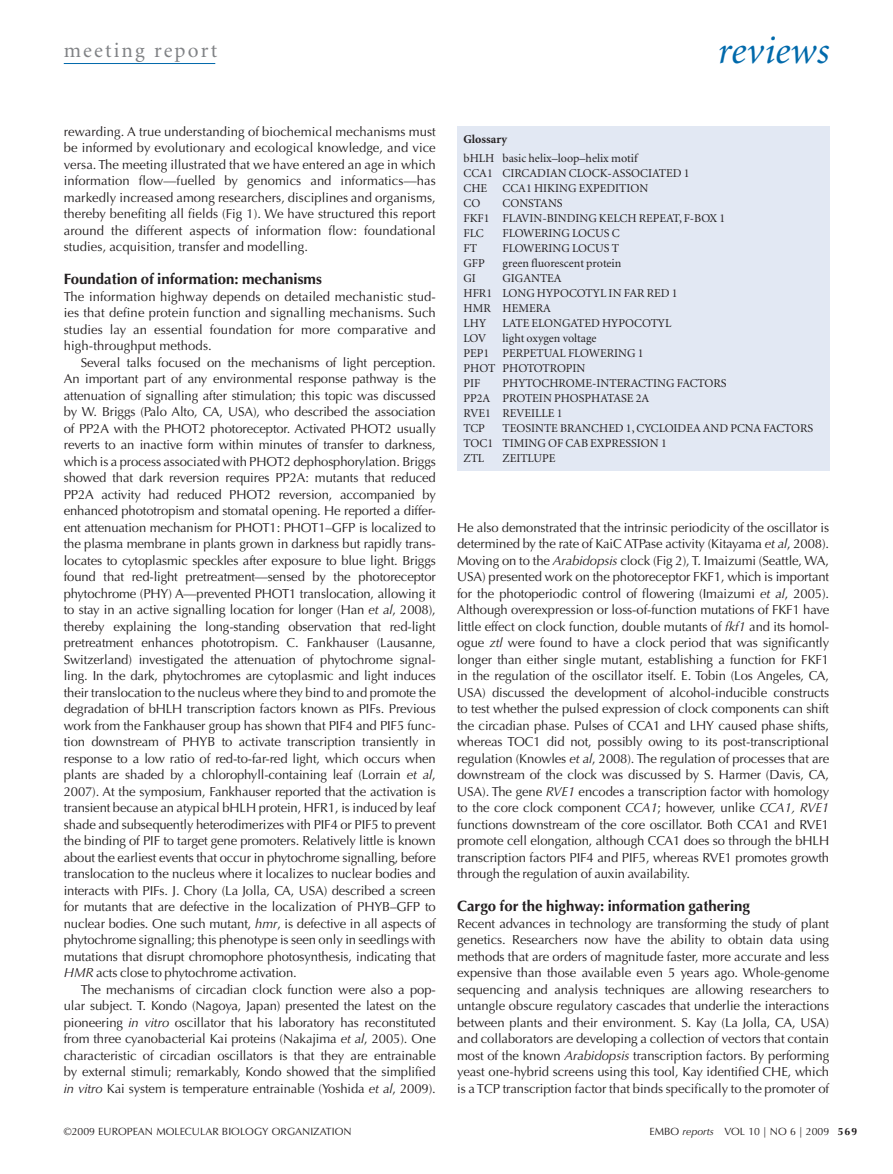
<style>
.page{position:relative;width:893px;height:1174px;background:#fff}
.page>*{position:absolute;margin:0;border:0;box-sizing:border-box;transform-origin:0 0}
.t1{font:italic 39px "Minion";letter-spacing:.01em;color:#0069ab}
.t2{font:21px "Minion";letter-spacing:.1em;color:#808285}
.Crosshead{font:700 15px "Optima";color:#231f20}
.Body_indent{font:13.05px/16.5px "Optima";letter-spacing:-.01em;color:#231f20;text-align:justify}
.Body{font:13.05px/16.5px "Optima";letter-spacing:-.005em;color:#231f20;text-align:justify}
.Box_body{font:12px "Minion";color:#231f20}
.Box_head{font:700 12px "Minion";color:#231f20}
.t3{font:10.5px "Optima";color:#231f20}
.t4{font:700 10.5px "Optima";color:#231f20}
.s1{font-style:italic}
</style>
<div class="page">
<hr style="left:64px;top:63px;width:151px;height:1px;background:#0069ab">
<div style="left:457px;top:126px;width:372px;height:345px;background:#e2e8f3"></div>
<p class="t2" style="left:64px;top:40px;width:155px">meeting report</p>
<p class="t1" style="left:718px;top:32px;width:113px">reviews</p>
<p class="Body_indent" style="left:64px;top:123px;width:374px">rewarding. A true understanding of biochemical mechanisms must be informed by evolutionary and ecological knowledge, and vice versa. The meeting illustrated that we have entered an age in which information flow—fuelled by genomics and informatics—has markedly increased among researchers, disciplines and organisms, thereby benefiting all fields (Fig 1). We have structured this report around the different aspects of information flow: foundational studies, acquisition, transfer and modelling.</p>
<p class="Crosshead" style="left:64px;top:270px;width:260px">Foundation of information: mechanisms</p>
<p class="Body" style="left:64px;top:288px;width:374px">The information highway depends on detailed mechanistic stud&shy;ies that define protein function and signalling mechanisms. Such studies lay an essential foundation for more comparative and high-throughput methods.</p>
<p class="Body_indent" style="left:64px;top:354px;width:374px;text-indent:17px">Several talks focused on the mechanisms of light perception.<br>An important part of any environmental response pathway is the attenuation of signalling after stimulation; this topic was discussed by W. Briggs (Palo Alto, CA, U SA), who described the association of PP2A with the PHOT2 photoreceptor. Activated PHOT2 usually reverts to an inactive form within minutes of transfer to darkness, which is a process associated with PHOT2 dephosphorylation. Briggs showed that dark reversion requires PP2A: mutants that reduced PP2A activity had reduced PHOT2 reversion, accompanied by enhanced phototropism and stomatal opening. He reported a differ&shy;ent attenuation mechanism for PHOT1: PHOT1–GFP is localized to the plasma membrane in plants grown in darkness but rapidly trans&shy;locates to cytoplasmic speckles after exposure to blue light. Briggs found that red-light pretreatment—sensed by the photoreceptor phytochrome (PHY) A—prevented PHOT1 translocation, allowing it to stay in an active signalling location for longer (Han <span class="s1">et al</span>, 2008), thereby explaining the long-standing observation that red-light pretreatment enhances phototropism. C. Fankhauser (Lausanne, Switzerland) investigated the attenuation of phytochrome signal&shy;ling. I n the dark, phytochromes are cytoplasmic and light induces their translocation to the nucleus where they bind to and promote the degradation of bHLH transcription factors known as PI Fs. Previous work from the Fankhauser group has shown that PI F4 and PI F5 func&shy;tion downstream of PHYB to activate transcription transiently in response to a low ratio of red-to-far-red light, which occurs when plants are shaded by a chlorophyll-containing leaf (Lorrain <span class="s1">et al</span>, 2007). At the symposium, Fankhauser reported that the activation is transient because an atypical bHLH protein, HFR1, is induced by leaf shade and subsequently heterodimerizes with PI F4 or PI F5 to prevent the binding of PI F to target gene promoters. Relatively little is known about the earliest events that occur in phytochrome signalling, before translocation to the nucleus where it localizes to nuclear bodies and interacts with PI Fs. J. Chory (La Jolla, CA, U SA) described a screen for mutants that are defective in the localization of PHYB–GFP to nuclear bodies. One such mutant, <span class="s1">hmr</span>, is defective in all aspects of phytochrome signalling; this phenotype is seen only in seedlings with mutations that disrupt chromophore photosynthesis, indicating that <span class="s1">HMR</span> acts close to phytochrome activation.</p>
<p class="Body_indent" style="left:64px;top:981px;width:374px;text-indent:17px">The mechanisms of circadian clock function were also a pop&shy;ular subject. T. Kondo (Nagoya, Japan) presented the latest on the pioneering <span class="s1">in vitro</span> oscillator that his laboratory has reconstituted from three cyanobacterial Kai proteins (Nakajima <span class="s1">et al</span>, 2005). One characteristic of circadian oscillators is that they are entrainable by external stimuli; remarkably, Kondo showed that the simplified <span class="s1">in vitro</span> Kai system is temperature entrainable (Yoshida <span class="s1">et al</span>, 2009).</p>
<p class="Box_head" style="left:463px;top:133px;width:45px">Glossary</p>
<p class="Box_body" style="left:463px;top:152px;width:176px">bHLH basic helix–loop–helix motif</p>
<p class="Box_body" style="left:463px;top:167px;width:227px">CCA1 CIRCADIAN CLOCK-ASSOCIATED 1</p>
<p class="Box_body" style="left:463px;top:182px;width:25px">CHE</p>
<p class="Box_body" style="left:502px;top:182px;width:147px">CCA1 HIKING EXPEDITION</p>
<p class="Box_body" style="left:463px;top:197px;width:18px">CO</p>
<p class="Box_body" style="left:502px;top:197px;width:62px">CONSTANS</p>
<p class="Box_body" style="left:463px;top:212px;width:263px">FKF1 FLAVIN-BINDING KELCH REPEAT, F-BOX 1</p>
<p class="Box_body" style="left:463px;top:227px;width:22px">FLC</p>
<p class="Box_body" style="left:502px;top:227px;width:119px">FLOWERING LOCUS C</p>
<p class="Box_body" style="left:463px;top:242px;width:15px">FT</p>
<p class="Box_body" style="left:502px;top:242px;width:118px">FLOWERING LOCUS T</p>
<p class="Box_body" style="left:463px;top:257px;width:23px">GFP</p>
<p class="Box_body" style="left:502px;top:257px;width:120px">green fluorescent protein</p>
<p class="Box_body" style="left:463px;top:272px;width:14px">GI</p>
<p class="Box_body" style="left:502px;top:272px;width:61px">GIGANTEA</p>
<p class="Box_body" style="left:463px;top:287px;width:216px">HFR1 LONG HYPOCOTYL IN FAR RED 1</p>
<p class="Box_body" style="left:463px;top:302px;width:89px">HMR HEMERA</p>
<p class="Box_body" style="left:463px;top:317px;width:24px">LHY</p>
<p class="Box_body" style="left:502px;top:317px;width:170px">LATE ELONGATED HYPOCOTYL</p>
<p class="Box_body" style="left:463px;top:332px;width:24px">LOV</p>
<p class="Box_body" style="left:502px;top:332px;width:96px">light oxygen voltage</p>
<p class="Box_body" style="left:463px;top:347px;width:181px">PEP1 PERPETUAL FLOWERING 1</p>
<p class="Box_body" style="left:463px;top:362px;width:124px">PHOT PHOTOTROPIN</p>
<p class="Box_body" style="left:463px;top:377px;width:18px">PIF</p>
<p class="Box_body" style="left:502px;top:377px;width:226px">PHYTOCHROME-INTERACTING FACTORS</p>
<p class="Box_body" style="left:463px;top:392px;width:187px">PP2A PROTEIN PHOSPHATASE 2A</p>
<p class="Box_body" style="left:463px;top:407px;width:100px">RVE1 REVEILLE 1</p>
<p class="Box_body" style="left:463px;top:422px;width:23px">TCP</p>
<p class="Box_body" style="left:502px;top:422px;width:312px">TEOSINTE BRANCHED 1, CYCLOIDEA AND PCNA FACTORS</p>
<p class="Box_body" style="left:463px;top:437px;width:205px">TOC1 TIMING OF CAB EXPRESSION 1</p>
<p class="Box_body" style="left:463px;top:452px;width:22px">ZTL</p>
<p class="Box_body" style="left:502px;top:452px;width:54px">ZEITLUPE</p>
<p class="Body_indent" style="left:457px;top:519px;width:374px">He also demonstrated that the intrinsic periodicity of the oscillator is determined by the rate of KaiC ATPase activity (Kitayama <span class="s1">et al</span>, 2008).<br>Moving on to the <span class="s1">Arabidopsis</span> clock (Fig 2), T. I maizumi (Seattle, WA, U SA) presented work on the photoreceptor FKF1, which is important for the photoperiodic control of flowering (I maizumi <span class="s1">et al</span>, 2005).<br>Although overexpression or loss-of-function mutations of FKF1 have little effect on clock function, double mutants of <span class="s1">fkf1</span> and its homol&shy;ogue <span class="s1">ztl</span> were found to have a clock period that was significantly longer than either single mutant, establishing a function for FKF1 in the regulation of the oscillator itself. E. Tobin (Los Angeles, CA, USA) discussed the development of alcohol-inducible constructs to test whether the pulsed expression of clock components can shift the circadian phase. Pulses of CCA</p>
<p class="Body_indent" style="left:457px;top:717px;width:374px;text-indent:196px">1 and LHY caused phase shifts, whereas TOC1 did not, possibly owing to its post-transcriptional regulation (Knowles <span class="s1">et al</span>, 2008). The regulation of processes that are downstream of the clock was discussed by S. Harmer (Davis, CA, U SA). The gene <span class="s1">RVE1</span> encodes a transcription factor with homology to the core clock component <span class="s1">CCA1</span>; however, unlike <span class="s1">CCA1, RVE1 </span>functions downstream of the core oscillator. Both CCA</p>
<p class="Body_indent" style="left:763px;top:816px;width:68px">1 and RVE1</p>
<p class="Body_indent" style="left:457px;top:833px;width:374px;text-indent:216px">1 does so through the bHLH transcription factors PI F4 and PI F5, whereas RVE1 promotes growth through the regulation of auxin availability.</p>
<p class="Crosshead" style="left:457px;top:897px;width:294px">Cargo for the highway: information gathering</p>
<p class="Body" style="left:457px;top:915px;width:374px">Recent advances in technology are transforming the study of plant genetics. Researchers now have the ability to obtain data using methods that are orders of magnitude faster, more accurate and less expensive than those available even 5 years ago. Whole-genome sequencing and analysis techniques are allowing researchers to untangle obscure regulatory cascades that underlie the interactions between plants and their environment. S. Kay (La Jolla, CA, U SA) and collaborators are developing a collection of vectors that contain most of the known <span class="s1">Arabidopsis</span> transcription factors. By performing yeast one-hybrid screens using this tool, Kay identified CHE, which is a TCP</p>
<p class="Body_indent" style="left:457px;top:833px;width:200px">promote cell elongation, although CCA</p>
<p class="Body" style="left:503px;top:1080px;width:328px">transcription factor that binds specifically to the promoter of</p>
<p class="t3" style="left:64px;top:1125px;width:109px">©2009 Euro pean Mole</p>
<p class="t3" style="left:185px;top:1125px;width:55px">cular Biolo</p>
<p class="t3" style="left:254px;top:1125px;width:88px">gy Organ ization</p>
<p class="t3" style="left:650px;top:1125px;width:181px">EMBO <span class="s1">reports</span> VOL 10 | NO 6 | 2009</p>
<p class="t4" style="left:838px;top:1125px;width:21px">569</p>
</div>
